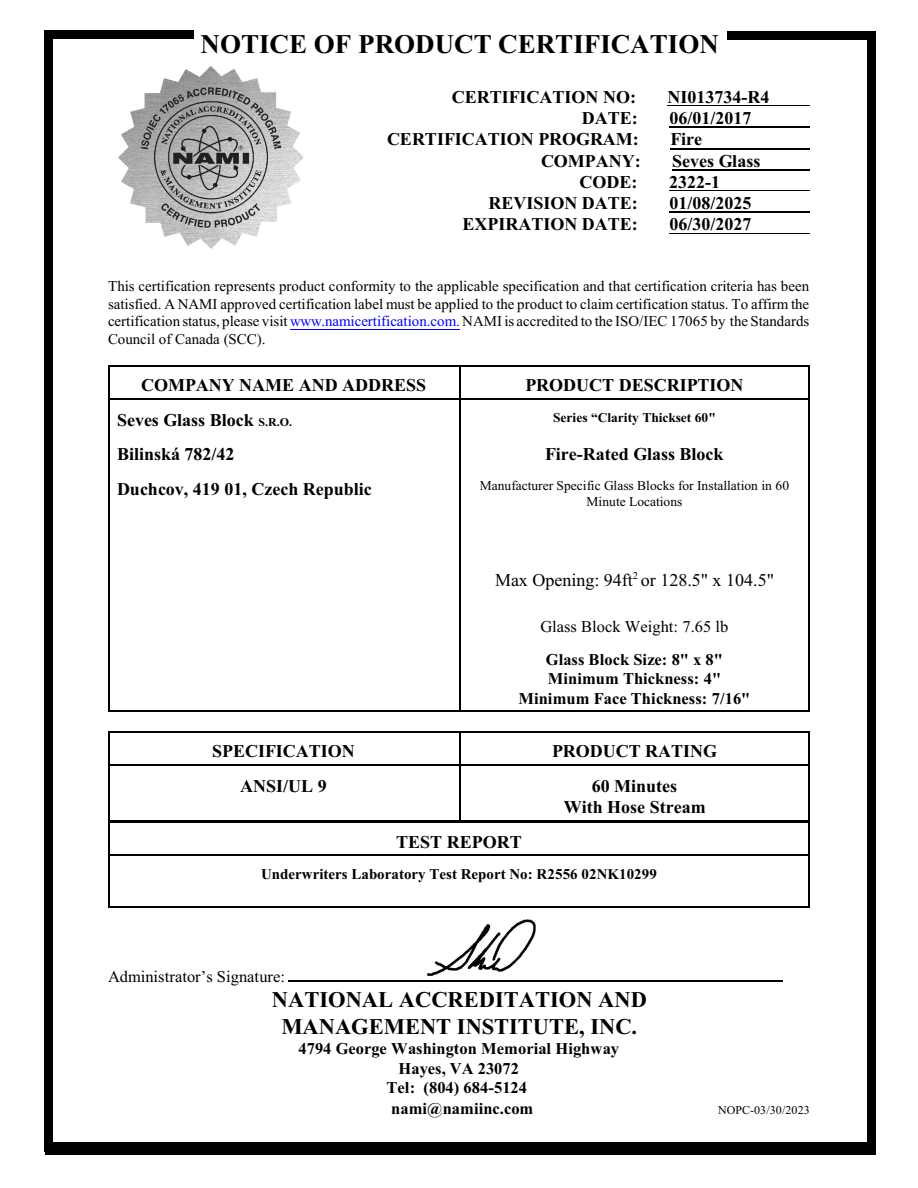
<style>
.page{position:relative;width:918px;height:1188px;background:#fff}
.page>*{position:absolute;margin:0;border:0;box-sizing:border-box;transform-origin:0 0}
.t1{font:700 27px "Times New Roman";color:#000}
.t2{font:700 22.5px/26.2px "Times New Roman";color:#000;text-align:center}
.t3{font:700 18px/21.3px "Times New Roman";color:#000;text-align:center}
.t4{font:18px "Times New Roman";color:#000}
.t5{font:700 16.5px/19.8px "Times New Roman";color:#000;text-align:center}
.t6{font:16.5px "Times New Roman";color:#000}
.t7{font:15px/17.7px "Times New Roman";color:#000;text-align:justify}
.t8{font:700 15px "Times New Roman";color:#000}
.t9{font:13.5px/15.9px "Times New Roman";color:#000;text-align:center}
.t10{font:700 13.5px "Times New Roman";color:#000}
.t11{font:12px "Times New Roman";letter-spacing:.01em;color:#000}
.s1{color:#00f}
.s2{font-size:12px}
</style>
<div class="page">
<hr style="left:108px;top:365px;width:351px;height:1px;background:#000">
<hr style="left:108px;top:366px;width:1px;height:33px;background:#000">
<hr style="left:108px;top:398px;width:351px;height:1px;background:#000">
<hr style="left:809px;top:365px;width:1px;height:34px;background:#000">
<hr style="left:459px;top:365px;width:351px;height:1px;background:#000">
<hr style="left:459px;top:366px;width:1px;height:33px;background:#000">
<hr style="left:459px;top:398px;width:349px;height:1px;background:#000">
<hr style="left:108px;top:400px;width:1px;height:34px;background:#000">
<hr style="left:809px;top:400px;width:1px;height:34px;background:#000">
<hr style="left:459px;top:400px;width:1px;height:34px;background:#000">
<hr style="left:108px;top:434px;width:1px;height:35px;background:#000">
<hr style="left:809px;top:434px;width:1px;height:35px;background:#000">
<hr style="left:459px;top:434px;width:1px;height:35px;background:#000">
<hr style="left:108px;top:469px;width:1px;height:45px;background:#000">
<hr style="left:809px;top:469px;width:1px;height:45px;background:#000">
<hr style="left:459px;top:469px;width:1px;height:45px;background:#000">
<hr style="left:108px;top:514px;width:1px;height:46px;background:#000">
<hr style="left:809px;top:514px;width:1px;height:46px;background:#000">
<hr style="left:459px;top:514px;width:1px;height:46px;background:#000">
<hr style="left:108px;top:561px;width:1px;height:46px;background:#000">
<hr style="left:809px;top:561px;width:1px;height:46px;background:#000">
<hr style="left:459px;top:561px;width:1px;height:46px;background:#000">
<hr style="left:108px;top:607px;width:1px;height:33px;background:#000">
<hr style="left:809px;top:607px;width:1px;height:33px;background:#000">
<hr style="left:459px;top:607px;width:1px;height:33px;background:#000">
<hr style="left:108px;top:710px;width:351px;height:2px;background:#000">
<hr style="left:108px;top:640px;width:1px;height:70px;background:#000">
<hr style="left:809px;top:640px;width:1px;height:72px;background:#000">
<hr style="left:459px;top:710px;width:351px;height:2px;background:#000">
<hr style="left:459px;top:640px;width:1px;height:70px;background:#000">
<hr style="left:108px;top:731px;width:351px;height:1px;background:#000">
<hr style="left:108px;top:733px;width:1px;height:33px;background:#000">
<hr style="left:108px;top:764px;width:351px;height:2px;background:#000">
<hr style="left:809px;top:731px;width:1px;height:35px;background:#000">
<hr style="left:459px;top:731px;width:351px;height:1px;background:#000">
<hr style="left:459px;top:733px;width:1px;height:33px;background:#000">
<hr style="left:459px;top:764px;width:349px;height:2px;background:#000">
<hr style="left:108px;top:820px;width:351px;height:1px;background:#000">
<hr style="left:108px;top:766px;width:1px;height:54px;background:#000">
<hr style="left:809px;top:766px;width:1px;height:55px;background:#000">
<hr style="left:459px;top:820px;width:351px;height:1px;background:#000">
<hr style="left:459px;top:766px;width:1px;height:54px;background:#000">
<hr style="left:809px;top:822px;width:1px;height:34px;background:#000">
<hr style="left:108px;top:822px;width:702px;height:1px;background:#000">
<hr style="left:108px;top:823px;width:1px;height:33px;background:#000">
<hr style="left:108px;top:855px;width:700px;height:1px;background:#000">
<hr style="left:809px;top:856px;width:1px;height:52px;background:#000">
<hr style="left:108px;top:907px;width:702px;height:1px;background:#000">
<hr style="left:108px;top:856px;width:1px;height:50px;background:#000">
<img style="left:118px;top:66px;width:186px;height:183px">
<hr style="left:668px;top:105px;width:142px;height:1px;background:#000">
<hr style="left:669px;top:127px;width:141px;height:1px;background:#000">
<hr style="left:670px;top:148px;width:140px;height:1px;background:#000">
<hr style="left:672px;top:169px;width:138px;height:1px;background:#000">
<hr style="left:669px;top:190px;width:141px;height:1px;background:#000">
<hr style="left:669px;top:212px;width:141px;height:1px;background:#000">
<hr style="left:669px;top:233px;width:141px;height:1px;background:#000">
<hr style="left:290px;top:329px;width:170px;height:1px;background:#00f">
<div style="left:867px;top:32px;width:8px;height:1119px;background:#000"></div>
<div style="left:728px;top:32px;width:147px;height:8px;background:#000"></div>
<div style="left:44px;top:31px;width:9px;height:1120px;background:#000"></div>
<div style="left:44px;top:30px;width:150px;height:9px;background:#000"></div>
<hr style="left:288px;top:980px;width:495px;height:2px;background:#000">
<div style="left:44px;top:1142px;width:831px;height:9px;background:#000"></div>
<div style="left:45px;top:1147px;width:831px;height:8px;background:#000"></div>
<img style="left:427px;top:920px;width:109px;height:56px">
<h1 class="t1" style="left:201px;top:34px;width:520px">NOTICE OF PRODUCT CERTIFICATION</h1>
<p class="t3" style="left:452px;top:88px;width:186px">CERTIFICATION NO:</p>
<p class="t3" style="left:668px;top:88px;width:103px">NI013734-R4</p>
<p class="t3" style="left:582px;top:109px;width:57px">DATE:</p>
<p class="t3" style="left:669px;top:109px;width:84px">06/01/2017</p>
<p class="t3" style="left:387px;top:131px;width:253px">CERTIFICATION PROGRAM:</p>
<p class="t3" style="left:670px;top:131px;width:33px">Fire</p>
<p class="t3" style="left:541px;top:152px;width:101px">COMPANY:</p>
<p class="t3" style="left:672px;top:152px;width:90px">Seves Glass</p>
<p class="t3" style="left:580px;top:173px;width:59px">CODE:</p>
<p class="t3" style="left:669px;top:173px;width:52px">2322-1</p>
<p class="t3" style="left:488px;top:194px;width:151px">REVISION DATE:</p>
<p class="t3" style="left:669px;top:194px;width:84px">01/08/2025</p>
<p class="t3" style="left:463px;top:216px;width:177px">EXPIRATION DATE:</p>
<p class="t3" style="left:669px;top:216px;width:84px">06/30/2027</p>
<p class="t7" style="left:108px;top:278px;width:703px">This certification represents product conformity to the applicable specification and that certification criteria has been satisfied. A NAMI approved certification label must be applied to the product to claim certification status. To affirm the certification status, please visit <span class="s1">www.namicertification.com.</span> NAMI is accredited to the ISO/IEC 17065 by the Standards Council of Canada (SCC).</p>
<p class="t3" style="left:141px;top:377px;width:287px">COMPANY NAME AND ADDRESS</p>
<p class="t3" style="left:525px;top:377px;width:220px">PRODUCT DESCRIPTION</p>
<p class="t3" style="left:117px;top:411px;width:177px">Seves Glass Block <span class="s2">S.R.O.</span></p>
<p class="t10" style="left:553px;top:412px;width:164px">Series “Clarity Thickset 60"</p>
<p class="t3" style="left:117px;top:446px;width:119px">Bilinská 782/42</p>
<p class="t3" style="left:545px;top:446px;width:180px">Fire-Rated Glass Block</p>
<p class="t3" style="left:117px;top:480px;width:256px">Duchcov, 419 01, Czech Republic</p>
<p class="t9" style="left:480px;top:479px;width:311px">Manufacturer Specific Glass Blocks for Installation in 60<br>Minute Locations</p>
<p class="t4" style="left:495px;top:574px;width:281px">Max Opening: 94ft<sup>2</sup> or 128.5" x 104.5"</p>
<p class="t6" style="left:540px;top:620px;width:190px">Glass Block Weight: 7.65 lb</p>
<p class="t5" style="left:519px;top:651px;width:233px">Glass Block Size: 8" x 8"<br>Minimum Thickness: 4"<br>Minimum Face Thickness: 7/16"</p>
<p class="t3" style="left:212px;top:743px;width:144px">SPECIFICATION</p>
<p class="t3" style="left:552px;top:743px;width:167px">PRODUCT RATING</p>
<p class="t3" style="left:240px;top:777px;width:88px">ANSI/UL 9</p>
<p class="t3" style="left:564px;top:777px;width:143px">60 Minutes<br>With Hose Stream</p>
<p class="t3" style="left:396px;top:833px;width:127px">TEST REPORT</p>
<p class="t8" style="left:261px;top:869px;width:397px">Underwriters Laboratory Test Report No: R2556 02NK10299</p>
<p class="t6" style="left:108px;top:970px;width:179px">Administrator’s Signature:</p>
<h2 class="t2" style="left:272px;top:989px;width:376px">NATIONAL ACCREDITATION AND<br>MANAGEMENT INSTITUTE, INC.</h2>
<p class="t5" style="left:299px;top:1041px;width:322px">4794 George Washington Memorial Highway<br>Hayes, VA 23072<br>Tel: (804) 684-5124<br>nami@namiinc.com</p>
<p class="t11" style="left:718px;top:1105px;width:93px">NOPC-03/30/2023</p>
</div>
